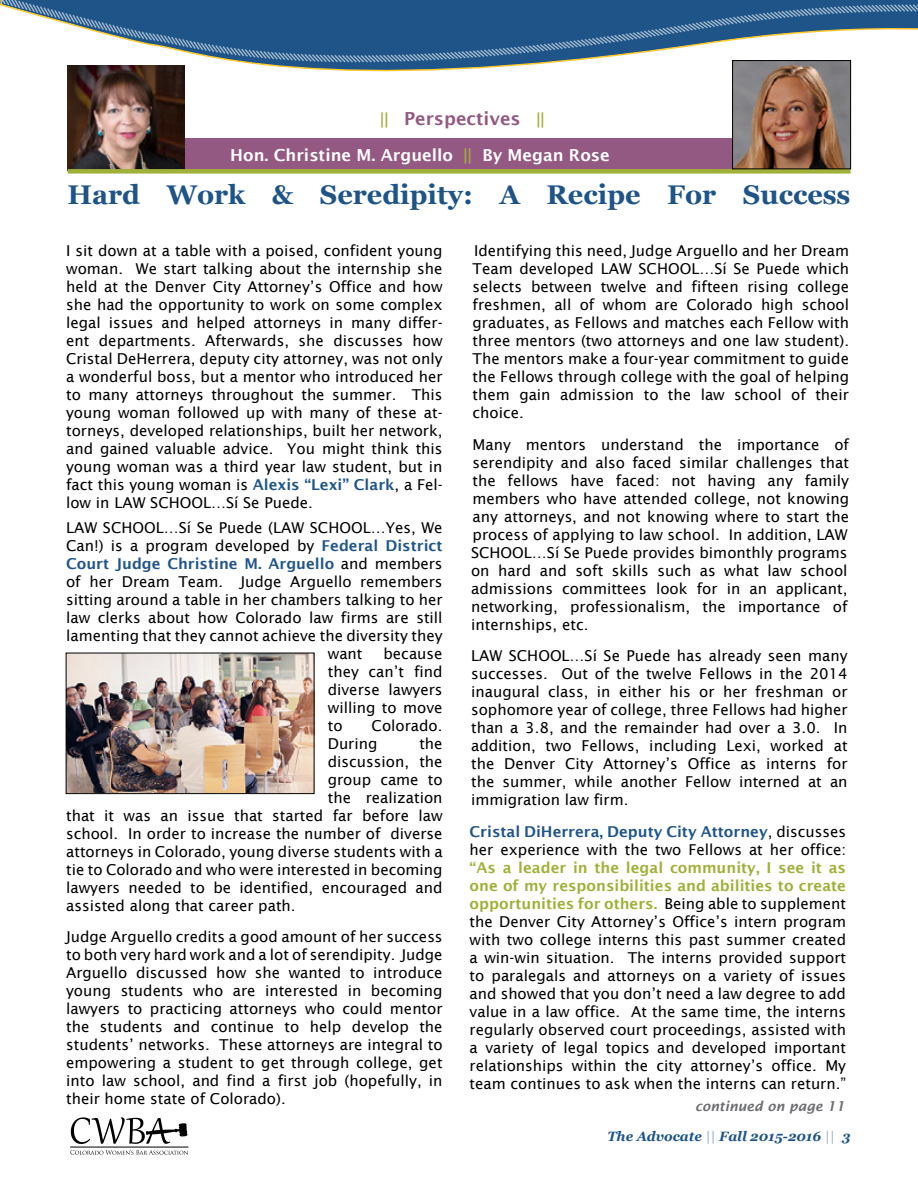
<style>
.page{position:relative;width:918px;height:1188px;background:#fff}
.page>*{position:absolute;margin:0;border:0;box-sizing:border-box;transform-origin:0 0}
.t1{font:700 27px "Georgia";color:#1e5488}
.t2{font:600 18px "Lucida Sans";color:#945982}
.t3{font:600 16.5px "Lucida Sans";color:#fff}
.t4{font:15px/18px "Lucida Sans";color:#000;text-align:justify}
.t5{font:600 15px "Lucida Sans";color:#20568b}
.t6{font:italic 700 13.5px "Georgia";color:#1e5488}
.t7{font:italic 600 13.5px "Lucida Sans";color:#6d6e71}
.s1{font-size:16.5px;color:#a0b139}
.s2{color:#a0b139}
.s3{font-weight:600;color:#20568b}
.s4{font-weight:400;color:#000}
.s5{font-weight:600;color:#a0b139}
.s6{color:#a2b8cd}
.s7{color:#20568b}
</style>
<div class="page">
<svg style="left:70px;top:1150px;width:118px;height:5px"></svg>
<hr style="left:70px;top:1147px;width:118px;height:1px;background:#010101">
<svg style="left:71px;top:1117px;width:117px;height:27px"></svg>
<svg style="left:67px;top:64px;width:785px;height:39px"></svg>
<svg style="left:0;top:0;width:918px;height:64px"></svg>
<div style="left:95px;top:138px;width:650px;height:32px;background:#945982"></div>
<img style="left:68px;top:66px;width:116px;height:103px">
<div style="left:68px;top:169px;width:783px;height:5px;background:#a0b139"></div>
<img style="left:734px;top:62px;width:115px;height:105px">
<div style="left:732px;top:60px;width:119px;height:109px;border:1px solid #000"></div>
<img style="left:68px;top:655px;width:244px;height:137px">
<div style="left:66px;top:653px;width:248px;height:141px;border:1px solid #000"></div>
<p class="t2" style="left:380px;top:108px;width:166px"><span class="s1">||</span> Perspectives <span class="s1">||</span></p>
<p class="t3" style="left:230px;top:145px;width:381px">Hon. Christine M. Arguello <span class="s2">||</span> By Megan Rose</p>
<h1 class="t1" style="left:68px;top:174px;width:785px">Hard Work &amp; Seredipity: A Recipe For Success</h1>
<p class="t4" style="left:66px;top:242px;width:378px">I sit down at a table with a poised, confident young woman. We start talking about the internship she held at the Denver City Attorney’s Office and how she had the opportunity to work on some complex legal issues and helped attorneys in many differ&shy;ent departments. Afterwards, she discusses how Cristal DeHerrera, deputy city attorney, was not only a wonderful boss, but a mentor who introduced her to many attorneys throughout the summer. This young woman followed up with many of these at&shy;torneys, developed relationships, built her network, and gained valuable advice. You might think this young woman was a third year law student, but in fact this young woman is <span class="s3">Alexis “Lexi” Clark</span>, a Fel&shy;low in LAW SCHOOL…Sí Se Puede.</p>
<p class="t4" style="left:66px;top:518px;width:378px">LAW SCHOOL…Sí Se Puede (LAW SCHOOL…Yes, We</p>
<p class="t4" style="left:66px;top:536px;width:378px">Can!) is a program developed by <span class="s3">Federal District</span></p>
<p class="t5" style="left:66px;top:555px;width:378px">Court Judge Christine M. Arguello <span class="s4">and members</span></p>
<p class="t4" style="left:66px;top:572px;width:378px">of her Dream Team. Judge Arguello remembers</p>
<p class="t4" style="left:66px;top:590px;width:378px">sitting around a table in her chambers talking to her</p>
<p class="t4" style="left:66px;top:608px;width:378px">law clerks about how Colorado law firms are still</p>
<p class="t4" style="left:66px;top:626px;width:378px">lamenting that they cannot achieve the diversity they</p>
<p class="t4" style="left:328px;top:644px;width:36px">want</p>
<p class="t4" style="left:328px;top:644px;width:116px;text-indent:56px">because they can’t find diverse lawyers willing to move to</p>
<p class="t4" style="left:328px;top:716px;width:116px;text-indent:44px">Colorado.<br>During</p>
<p class="t4" style="left:419px;top:734px;width:25px">the</p>
<p class="t4" style="left:328px;top:752px;width:116px">discussion, the</p>
<p class="t4" style="left:328px;top:770px;width:116px">group came to</p>
<p class="t4" style="left:328px;top:788px;width:116px">the realization</p>
<p class="t4" style="left:66px;top:806px;width:378px">that it was an issue that started far before law</p>
<p class="t4" style="left:66px;top:824px;width:378px">school. In order to increase the number of diverse</p>
<p class="t4" style="left:66px;top:842px;width:378px">attorneys in Colorado, young diverse students with a</p>
<p class="t4" style="left:66px;top:860px;width:378px">tie to Colorado and who were interested in becoming</p>
<p class="t4" style="left:66px;top:878px;width:378px">lawyers needed to be identified, encouraged and</p>
<p class="t4" style="left:66px;top:896px;width:231px">assisted along that career path.</p>
<p class="t4" style="left:66px;top:928px;width:378px">Judge Arguello credits a good amount of her success to both very hard work and a lot of serendipity. Judge Arguello discussed how she wanted to introduce young students who are interested in becoming lawyers to practicing attorneys who could mentor the students and continue to help develop the students’ networks. These attorneys are integral to empowering a student to get through college, get into law school, and find a first job (hopefully, in their home state of Colorado).</p>
<p class="t4" style="left:473px;top:242px;width:378px">Identifying this need, Judge Arguello and her Dream Team developed LAW SCHOOL…Sí Se Puede which selects between twelve and fifteen rising college freshmen, all of whom are Colorado high school graduates, as Fellows and matches each Fellow with three mentors (two attorneys and one law student).<br>The mentors make a four-year commitment to guide the Fellows through college with the goal of helping them gain admission to the law school of their choice.</p>
<p class="t4" style="left:471px;top:435px;width:380px">Many mentors understand the importance of serendipity and also faced similar challenges that the fellows have faced: not having any family members who have attended college, not knowing any attorneys, and not knowing where to start the process of applying to law school. In addition, LAW SCHOOL…Sí Se Puede provides bimonthly programs on hard and soft skills such as what law school admissions committees look for in an applicant, networking, professionalism, the importance of internships, etc.</p>
<p class="t4" style="left:471px;top:647px;width:378px">LAW SCHOOL…Sí Se Puede has already seen many successes. Out of the twelve Fellows in the 2014 inaugural class, in either his or her freshman or sophomore year of college, three Fellows had higher than a 3.8, and the remainder had over a 3.0. In addition, two Fellows, including Lexi, worked at the Denver City Attorney’s Office as interns for the summer, while another Fellow interned at an immigration law firm.</p>
<p class="t4" style="left:470px;top:822px;width:378px"><span class="s3">Cristal DiHerrera, Deputy City Attorney</span>, discusses her experience with the two Fellows at her office:</p>
<p class="t4" style="left:470px;top:858px;width:378px"><span class="s5">“As a leader in the legal community, I see it as one of my responsibilities and abilities to create opportunities for others.</span> Being able to supplement the Denver City Attorney’s Office’s intern program with two college interns this past summer created a win-win situation. The interns provided support to paralegals and attorneys on a variety of issues and showed that you don’t need a law degree to add value in a law office. At the same time, the interns regularly observed court proceedings, assisted with a variety of legal topics and developed important relationships within the city attorney’s office. My team continues to ask when the interns can return.”</p>
<p class="t7" style="left:695px;top:1098px;width:151px">continued on page 11</p>
<p class="t6" style="left:607px;top:1126px;width:245px">The Advocate <span class="s6">||</span> Fall 2015-2016 <span class="s6">||</span> <span class="s7">3</span></p>
</div>
